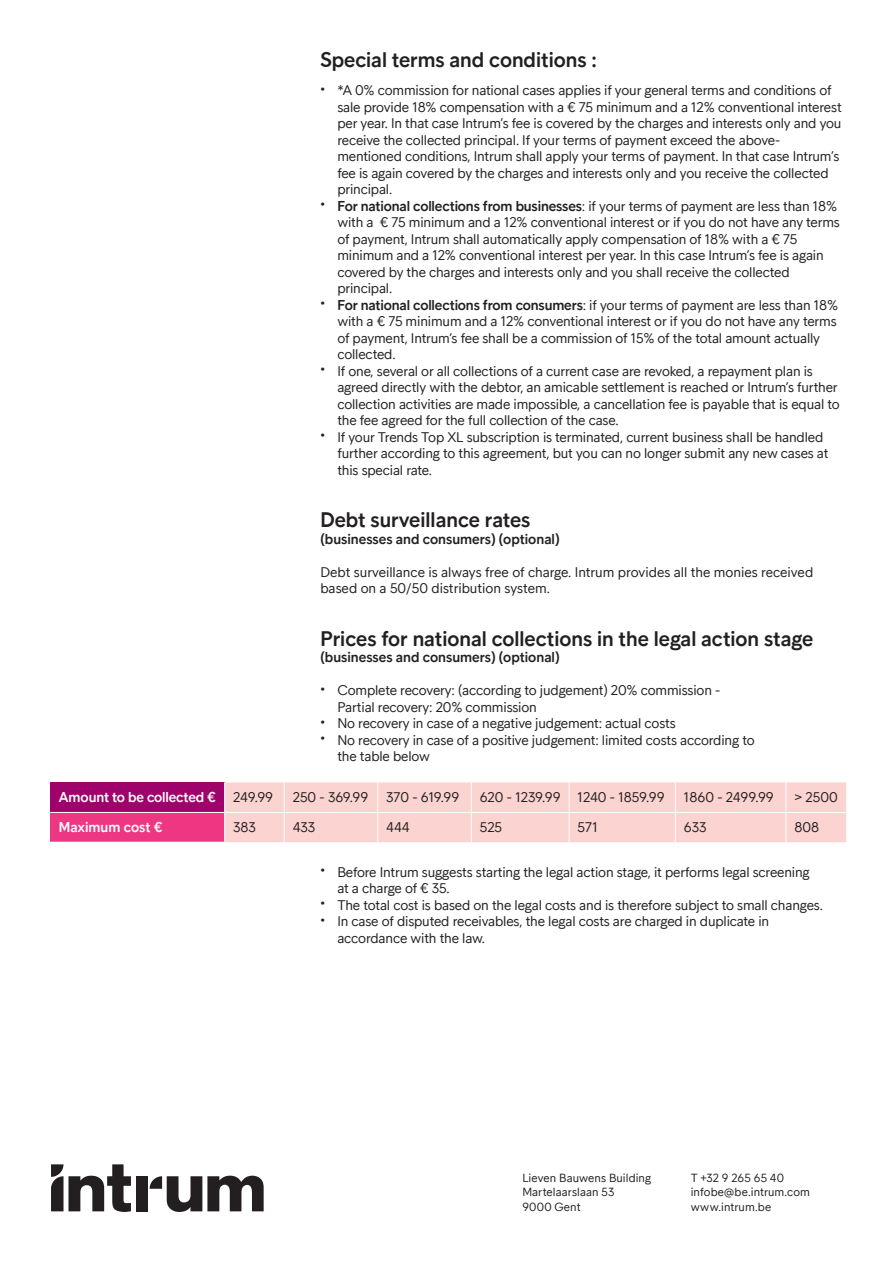
<style>
.page{position:relative;width:893px;height:1263px;background:#fff}
.page>*{position:absolute;margin:0;border:0;box-sizing:border-box;transform-origin:0 0}
.t1{font:500 21px "Intrum Sans BETA";color:#231f20}
.t2{font:14.25px/16.5px "Intrum Sans BETA";letter-spacing:-.01em;color:#231f20}
.t3{font:500 14.25px "Intrum Sans BETA";color:#231f20}
.t4{font:500 14.25px "Intrum Sans BETA";color:#fff}
.Information_Copy{font:12px "Intrum Sans BETA";letter-spacing:.01em;color:#231f20}
.s1{font-weight:500}
</style>
<div class="page">
<div style="left:50px;top:782px;width:175px;height:30px;background:#a0026b"></div>
<div style="left:50px;top:812px;width:175px;height:30px;background:#ee3782"></div>
<hr style="left:50px;top:812px;width:175px;height:1px;background:#fff">
<div style="left:224px;top:782px;width:622px;height:60px;background:#fbd3d0"></div>
<div style="left:136px;top:1176px;width:12px;height:35px;background:#231f20"></div>
<svg style="left:51px;top:1164px;width:80px;height:48px"></svg>
<svg style="left:150px;top:1176px;width:114px;height:36px"></svg>
<p class="t1" style="left:320px;top:48px;width:278px">Special terms and conditions :</p>
<p class="t2" style="left:337px;top:82px;width:506px;text-indent:-17px">• *A 0% commission for national cases applies if your general terms and conditions of sale provide 18% compensation with a € 75 minimum and a 12% conventional interest per year. In that case Intrum’s fee is covered by the charges and interests only and you receive the collected principal. If your terms of payment exceed the above&shy;mentioned conditions, Intrum shall apply your terms of payment. In that case Intrum’s fee is again covered by the charges and interests only and you receive the collected principal.</p>
<p class="t2" style="left:337px;top:198px;width:504px;text-indent:-17px">• <span class="s1">For national collections from businesses</span>: if your terms of payment are less than 18% with a € 75 minimum and a 12% conventional interest or if you do not have any terms of payment, Intrum shall automatically apply compensation of 18% with a € 75 minimum and a 12% conventional interest per year. In this case Intrum’s fee is again covered by the charges and interests only and you shall receive the collected principal.</p>
<p class="t2" style="left:337px;top:297px;width:502px;text-indent:-17px">• <span class="s1">For national collections from consumers</span>: if your terms of payment are less than 18% with a € 75 minimum and a 12% conventional interest or if you do not have any terms of payment, Intrum’s fee shall be a commission of 15% of the total amount actually collected.</p>
<p class="t2" style="left:337px;top:363px;width:504px;text-indent:-17px">• If one, several or all collections of a current case are revoked, a repayment plan is agreed directly with the debtor, an amicable settlement is reached or Intrum’s further collection activities are made impossible, a cancellation fee is payable that is equal to the fee agreed for the full collection of the case.</p>
<p class="t2" style="left:337px;top:429px;width:492px;text-indent:-17px">• If your Trends Top XL subscription is terminated, current business shall be handled further according to this agreement, but you can no longer submit any new cases at this special rate.</p>
<p class="t1" style="left:320px;top:508px;width:212px">Debt surveillance rates</p>
<p class="t3" style="left:320px;top:531px;width:241px">(businesses and consumers) (optional)</p>
<p class="t2" style="left:320px;top:564px;width:494px">Debt surveillance is always free of charge. Intrum provides all the monies received based on a 50/50 distribution system.</p>
<p class="t1" style="left:320px;top:627px;width:494px">Prices for national collections in the legal action stage</p>
<p class="t3" style="left:320px;top:649px;width:241px">(businesses and consumers) (optional)</p>
<p class="t2" style="left:320px;top:682px;width:401px">• Complete recovery: (according to judgement) 20% commission -</p>
<p class="t2" style="left:337px;top:699px;width:201px">Partial recovery: 20% commission</p>
<p class="t2" style="left:320px;top:715px;width:357px">• No recovery in case of a negative judgement: actual costs</p>
<p class="t2" style="left:320px;top:732px;width:436px">• No recovery in case of a positive judgement: limited costs according to</p>
<p class="t2" style="left:337px;top:748px;width:94px">the table below</p>
<p class="t4" style="left:59px;top:789px;width:158px">Amount to be collected €</p>
<p class="t2" style="left:233px;top:789px;width:41px">249.99</p>
<p class="t2" style="left:293px;top:789px;width:77px">250 - 369.99</p>
<p class="t2" style="left:386px;top:789px;width:74px">370 - 619.99</p>
<p class="t2" style="left:480px;top:789px;width:82px">620 - 1239.99</p>
<p class="t2" style="left:578px;top:789px;width:88px">1240 - 1859.99</p>
<p class="t2" style="left:684px;top:789px;width:91px">1860 - 2499.99</p>
<p class="t2" style="left:794px;top:789px;width:45px">&gt; 2500</p>
<p class="t4" style="left:59px;top:819px;width:105px">Maximum cost €</p>
<p class="t2" style="left:233px;top:819px;width:24px">383</p>
<p class="t2" style="left:293px;top:819px;width:24px">433</p>
<p class="t2" style="left:386px;top:819px;width:25px">444</p>
<p class="t2" style="left:480px;top:819px;width:24px">525</p>
<p class="t2" style="left:578px;top:819px;width:22px">571</p>
<p class="t2" style="left:684px;top:819px;width:24px">633</p>
<p class="t2" style="left:794px;top:819px;width:26px">808</p>
<p class="t2" style="left:320px;top:864px;width:491px">• Before Intrum suggests starting the legal action stage, it performs legal screening</p>
<p class="t2" style="left:337px;top:880px;width:114px">at a charge of € 35.</p>
<p class="t2" style="left:320px;top:897px;width:504px">• The total cost is based on the legal costs and is therefore subject to small changes.</p>
<p class="t2" style="left:320px;top:913px;width:450px">• In case of disputed receivables, the legal costs are charged in duplicate in</p>
<p class="t2" style="left:337px;top:930px;width:149px">accordance with the law.</p>
<p class="Information_Copy" style="left:522px;top:1171px;width:130px">Lieven Bauwens Building</p>
<p class="Information_Copy" style="left:522px;top:1185px;width:93px">Martelaarslaan 53</p>
<p class="Information_Copy" style="left:522px;top:1200px;width:60px">9000 Gent</p>
<p class="Information_Copy" style="left:691px;top:1171px;width:95px">T +32 9 265 65 40</p>
<p class="Information_Copy" style="left:691px;top:1185px;width:121px">infobe@be.intrum.com</p>
<p class="Information_Copy" style="left:691px;top:1200px;width:82px">www.intrum.be</p>
</div>
